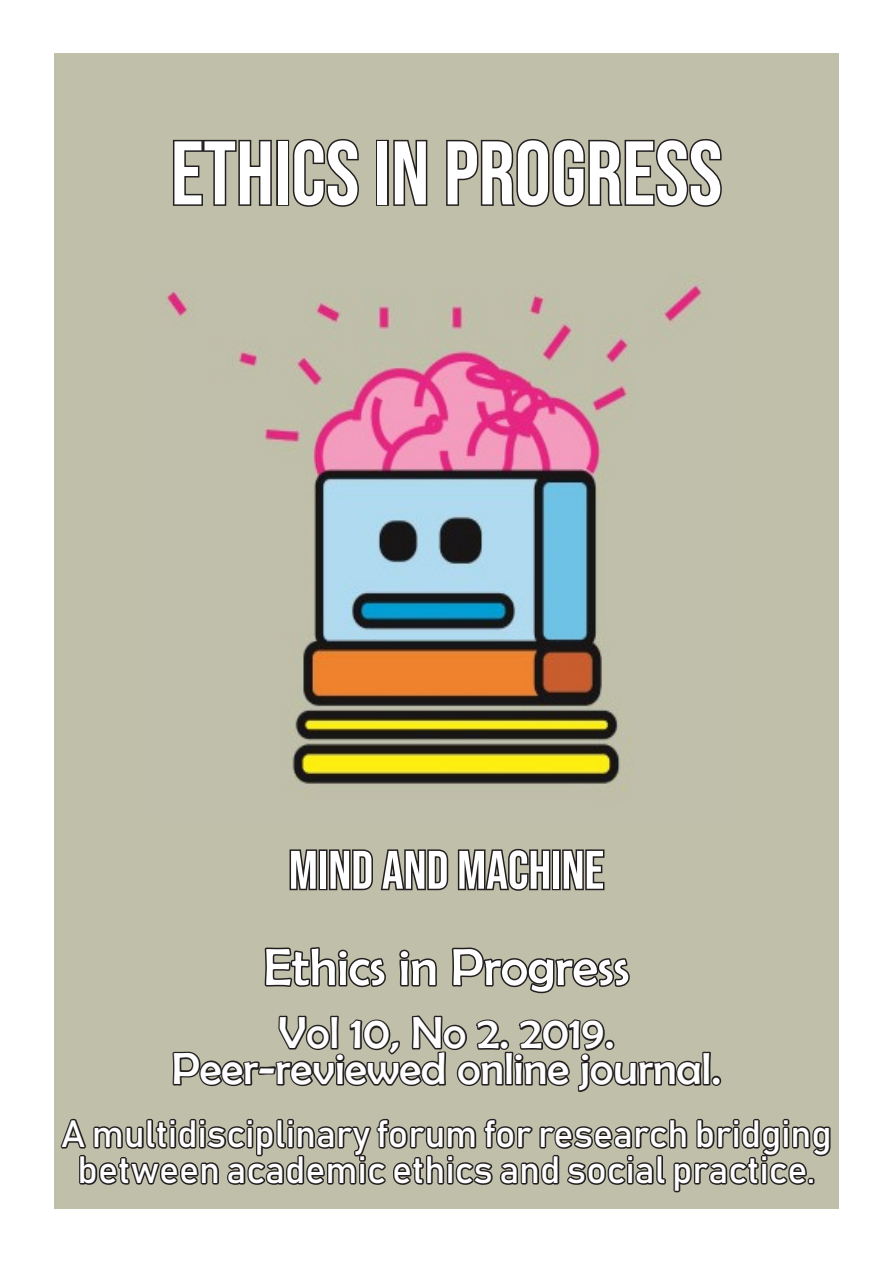
<style>
.page{position:relative;width:893px;height:1263px;background:#fff}
.page>*{position:absolute;margin:0;border:0;box-sizing:border-box;transform-origin:0 0}
.t1{font:90px "Bebas Neue";color:#fff}
.t2{font:54px "Bebas Neue";color:#fff}
.t3{font:52.5px "Berlin Sans FB";color:#fff}
.t4{font:45px/36px "Berlin Sans FB";color:#fff;text-align:center}
.t5{font:37.5px/36px "Bahnschrift";color:#fff;text-align:center}
</style>
<div class="page">
<div style="left:54px;top:53px;width:785px;height:1156px;background:#c0bfaa"></div>
<img style="left:166px;top:276px;width:537px;height:514px">
<svg style="left:173px;top:139px;width:99px;height:67px"></svg>
<div style="left:276px;top:140px;width:13px;height:66px;border:3px solid #231f20"></div>
<svg style="left:292px;top:139px;width:67px;height:68px"></svg>
<div style="left:376px;top:140px;width:13px;height:66px;border:3px solid #231f20"></div>
<svg style="left:393px;top:139px;width:35px;height:67px"></svg>
<svg style="left:446px;top:139px;width:276px;height:68px"></svg>
<svg style="left:60px;top:848px;width:771px;height:345px"></svg>
<h1 class="t1" style="left:171px;top:122px;width:553px">ETHICS IN PROGRESS</h1>
<h2 class="t2" style="left:289px;top:839px;width:317px">MIND AND MACHINE</h2>
<h3 class="t3" style="left:264px;top:938px;width:367px">Ethics in Progress</h3>
<p class="t4" style="left:172px;top:1014px;width:551px">Vol 10, No 2. 2019.<br>Peer-reviewed online journal.</p>
<p class="t5" style="left:61px;top:1115px;width:772px">A multidisciplinary forum for research bridging between academic ethics and social practice.</p>
</div>
